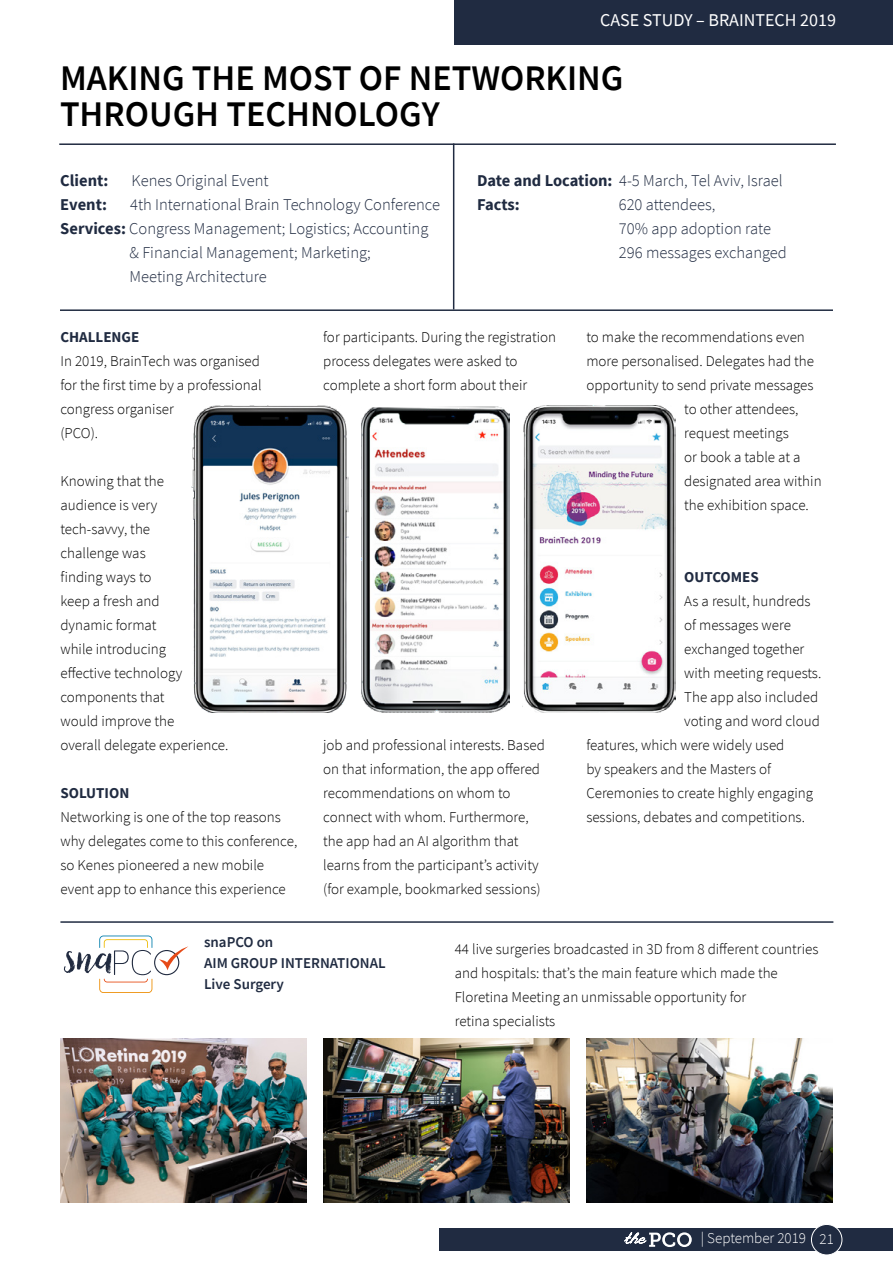
<style>
.page{position:relative;width:893px;height:1263px;background:#fff}
.page>*{position:absolute;margin:0;border:0;box-sizing:border-box;transform-origin:0 0}
.t1{font:600 36px/36px "Source Sans Pro";color:#000}
.t2{font:18px "Source Sans Pro";color:#fff}
.t3{font:300 16.5px/24px "Source Sans Pro";color:#202b41}
.t4{font:700 16.5px "Source Sans Pro";color:#202b41}
.t5{font:300 15px/24px "Source Sans Pro";color:#000}
.t6{font:600 15px/21px "Source Sans Pro";color:#202b41}
.t7{font:700 15px "Source Sans Pro";color:#202b41}
.t8{font:300 15px "Source Sans Pro";color:#fff}
.s1{font-weight:700}
</style>
<div class="page">
<div style="left:454px;top:0;width:439px;height:45px;background:#202b41"></div>
<img style="left:361px;top:406px;width:149px;height:306px">
<img style="left:192px;top:405px;width:157px;height:307px">
<img style="left:522px;top:405px;width:154px;height:307px">
<img style="left:60px;top:1038px;width:247px;height:165px">
<img style="left:323px;top:1038px;width:247px;height:165px">
<img style="left:586px;top:1038px;width:247px;height:165px">
<hr style="left:60px;top:921px;width:773px;height:2px;background:#202b41">
<svg style="left:64px;top:935px;width:124px;height:58px"></svg>
<hr style="left:59px;top:143px;width:777px;height:2px;background:#202b41">
<hr style="left:60px;top:309px;width:773px;height:2px;background:#202b41">
<hr style="left:453px;top:143px;width:1px;height:166px;background:#202b41">
<div style="left:440px;top:1228px;width:453px;height:23px;background:#202b41"></div>
<div style="left:811px;top:1224px;width:31px;height:31px;background:#202b41;border-radius:50%"></div>
<div style="left:811px;top:1224px;width:31px;height:31px;border:1px solid #fff;border-radius:50%"></div>
<svg style="left:624px;top:1232px;width:68px;height:15px"></svg>
<p class="t2" style="left:600px;top:9px;width:237px">CASE STUDY – BRAINTECH 2019</p>
<h1 class="t1" style="left:60px;top:60px;width:565px">MAKING THE MOST OF NETWORKING<br>THROUGH TECHNOLOGY</h1>
<p class="t4" style="left:60px;top:169px;width:50px">Client:</p>
<p class="t3" style="left:132px;top:169px;width:138px">Kenes Original Event</p>
<p class="t4" style="left:60px;top:193px;width:48px">Event:</p>
<p class="t3" style="left:130px;top:193px;width:311px">4th International Brain Technology Conference</p>
<p class="t3" style="left:60px;top:217px;width:370px"><span class="s1">Services:</span> Congress Management; Logistics; Accounting</p>
<p class="t3" style="left:130px;top:241px;width:243px">&amp; Financial Management; Marketing;</p>
<p class="t3" style="left:130px;top:265px;width:139px">Meeting Architecture</p>
<p class="t3" style="left:477px;top:169px;width:307px"><span class="s1">Date and Location:</span> 4-5 March, Tel Aviv, Israel<br><span class="s1">Facts:</span></p>
<p class="t3" style="left:619px;top:193px;width:170px">620 attendees,<br>70% app adoption rate<br>296 messages exchanged</p>
<p class="t7" style="left:60px;top:327px;width:80px">CHALLENGE</p>
<p class="t5" style="left:60px;top:349px;width:203px">In 2019, BrainTech was organised for the first time by a professional congress organiser<br>(PCO).</p>
<p class="t5" style="left:60px;top:469px;width:169px">Knowing that the<br>audience is very<br>tech-savvy, the<br>challenge was<br>finding ways to<br>keep a fresh and<br>dynamic format<br>while introducing<br>effective technology components that<br>would improve the<br>overall delegate experience.</p>
<p class="t7" style="left:60px;top:783px;width:70px">SOLUTION</p>
<p class="t5" style="left:60px;top:805px;width:238px">Networking is one of the top reasons why delegates come to this conference, so Kenes pioneered a new mobile event app to enhance this experience</p>
<p class="t5" style="left:323px;top:325px;width:235px">for participants. During the registration process delegates were asked to complete a short form about their</p>
<p class="t5" style="left:323px;top:733px;width:223px">job and professional interests. Based on that information, the app offered recommendations on whom to connect with whom. Furthermore, the app had an AI algorithm that learns from the participant’s activity (for example, bookmarked sessions)</p>
<p class="t5" style="left:586px;top:325px;width:220px">to make the recommendations even</p>
<p class="t5" style="left:586px;top:349px;width:229px">more personalised. Delegates had the</p>
<p class="t5" style="left:586px;top:373px;width:229px">opportunity to send private messages</p>
<p class="t5" style="left:684px;top:397px;width:116px">to other attendees,</p>
<p class="t5" style="left:684px;top:421px;width:106px">request meetings</p>
<p class="t5" style="left:684px;top:445px;width:118px">or book a table at a</p>
<p class="t5" style="left:684px;top:469px;width:139px">designated area within</p>
<p class="t5" style="left:684px;top:493px;width:126px">the exhibition space.</p>
<p class="t7" style="left:684px;top:567px;width:76px">OUTCOMES</p>
<p class="t5" style="left:684px;top:589px;width:128px">As a result, hundreds</p>
<p class="t5" style="left:684px;top:613px;width:108px">of messages were</p>
<p class="t5" style="left:684px;top:637px;width:122px">exchanged together</p>
<p class="t5" style="left:684px;top:661px;width:139px">with meeting requests.</p>
<p class="t5" style="left:684px;top:685px;width:135px">The app also included</p>
<p class="t5" style="left:684px;top:709px;width:137px">voting and word cloud</p>
<p class="t5" style="left:586px;top:733px;width:200px">features, which were widely used</p>
<p class="t5" style="left:586px;top:757px;width:186px">by speakers and the Masters of</p>
<p class="t5" style="left:586px;top:781px;width:228px">Ceremonies to create highly engaging</p>
<p class="t5" style="left:586px;top:805px;width:220px">sessions, debates and competitions.</p>
<p class="t6" style="left:204px;top:931px;width:183px">snaPCO on<br>AIM GROUP INTERNATIONAL<br>Live Surgery</p>
<p class="t5" style="left:455px;top:937px;width:365px">44 live surgeries broadcasted in 3D from 8 different countries and hospitals: that’s the main feature which made the Floretina Meeting an unmissable opportunity for<br>retina specialists</p>
<p class="t8" style="left:701px;top:1229px;width:134px">| September 2019 21</p>
</div>
